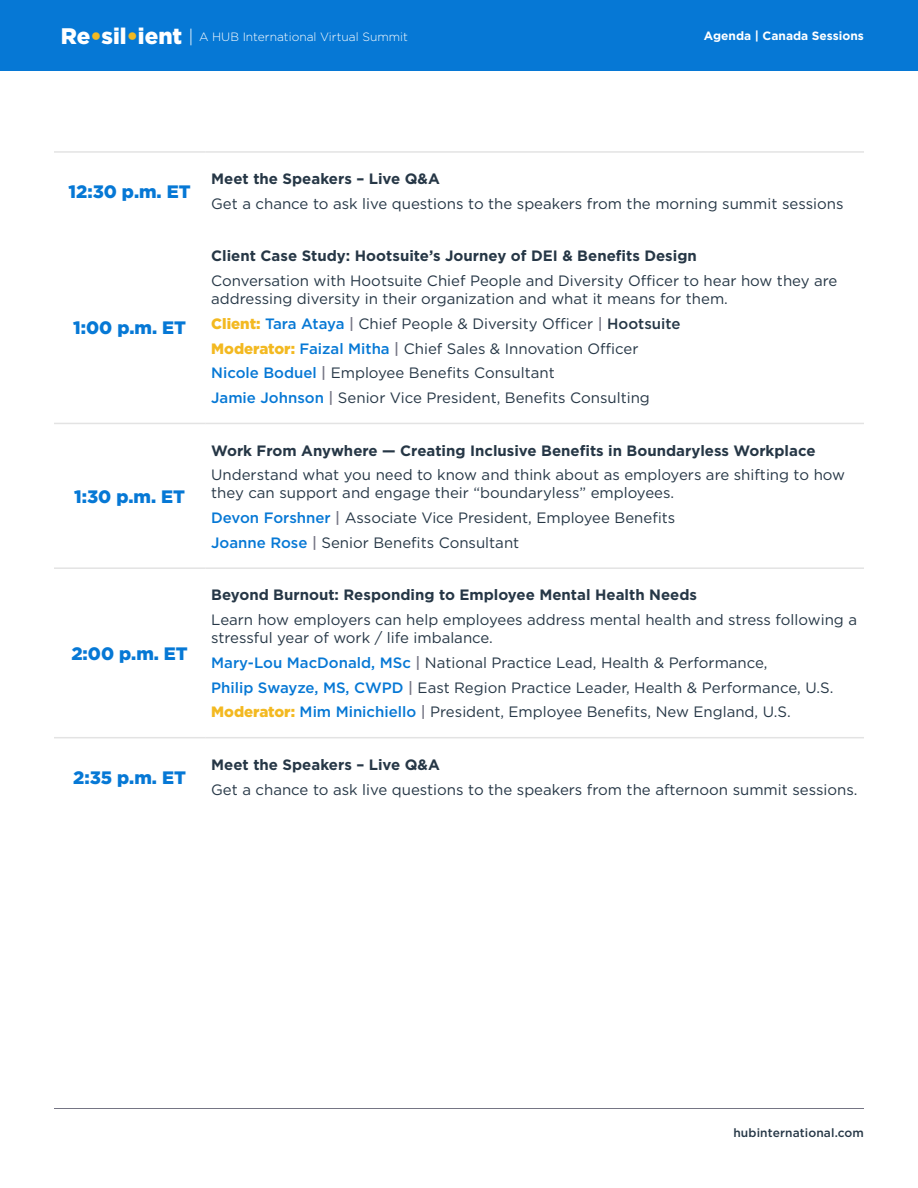
<style>
.page{position:relative;width:918px;height:1188px;background:#fff}
.page>*{position:absolute;margin:0;border:0;box-sizing:border-box;transform-origin:0 0}
.t1{font:900 18px "Gotham";color:#0678d5}
.t2{font:15px/24.8px "Gotham";color:#263746}
.t3{font:700 15px "Gotham";color:#263746}
.t4{font:300 12px "Gotham";color:#fff}
.t5{font:700 12px "Gotham";color:#fff}
.t6{font:500 12px "Gotham";letter-spacing:.01em;color:#263746}
.s1{font-weight:900;font-size:22.5px}
.s2{font-weight:900;font-size:22.5px;color:#f3b921}
.s3{font-size:18px}
.s4{font-weight:900;color:#f3b921}
.s5{font-weight:500;color:#0678d5}
.s6{font-weight:500;color:#757584}
.s7{font-weight:500}
</style>
<div class="page">
<div style="left:0;top:0;width:918px;height:70px;background:#0678d5"></div>
<hr style="left:54px;top:151px;width:151px;height:2px;background:#e3e3e3">
<hr style="left:205px;top:151px;width:659px;height:2px;background:#e3e3e3">
<hr style="left:54px;top:423px;width:151px;height:1px;background:#e3e3e3">
<hr style="left:205px;top:423px;width:659px;height:1px;background:#e3e3e3">
<hr style="left:54px;top:567px;width:151px;height:2px;background:#e3e3e3">
<hr style="left:205px;top:567px;width:659px;height:2px;background:#e3e3e3">
<hr style="left:54px;top:737px;width:151px;height:1px;background:#e3e3e3">
<hr style="left:205px;top:737px;width:659px;height:1px;background:#e3e3e3">
<hr style="left:54px;top:1108px;width:810px;height:1px;background:#757584">
<p class="t4" style="left:61px;top:29px;width:349px"><span class="s1">Re</span><span class="s2">•</span><span class="s1">sil</span><span class="s2">•</span><span class="s1">ient</span> <span class="s3">|</span> A HUB International Virtual Summit</p>
<p class="t5" style="left:704px;top:28px;width:162px">Agenda | Canada Sessions</p>
<p class="t1" style="left:69px;top:179px;width:124px">12:30 p.m. ET</p>
<p class="t1" style="left:73px;top:315px;width:114px">1:00 p.m. ET</p>
<p class="t1" style="left:74px;top:484px;width:112px">1:30 p.m. ET</p>
<p class="t1" style="left:71px;top:641px;width:118px">2:00 p.m. ET</p>
<p class="t1" style="left:73px;top:765px;width:114px">2:35 p.m. ET</p>
<p class="t3" style="left:211px;top:169px;width:230px">Meet the Speakers – Live Q&amp;A</p>
<p class="t2" style="left:211px;top:191px;width:634px">Get a chance to ask live questions to the speakers from the morning summit sessions</p>
<p class="t3" style="left:211px;top:246px;width:487px">Client Case Study: Hootsuite’s Journey of DEI &amp; Benefits Design</p>
<p class="t2" style="left:211px;top:272px;width:628px;line-height:18px">Conversation with Hootsuite Chief People and Diversity Officer to hear how they are addressing diversity in their organization and what it means for them.</p>
<p class="t2" style="left:211px;top:311px;width:471px"><span class="s4">Client:</span> <span class="s5">Tara Ataya</span> <span class="s6">|</span> Chief People &amp; Diversity Officer <span class="s6">|</span> <span class="s7">Hootsuite </span><span class="s4">Moderator:</span> <span class="s5">Faizal Mitha</span> <span class="s6">|</span> Chief Sales &amp; Innovation Officer <span class="s5">Nicole Boduel</span> <span class="s6">|</span> Employee Benefits Consultant<br><span class="s5">Jamie Johnson</span> <span class="s6">|</span> Senior Vice President, Benefits Consulting</p>
<p class="t3" style="left:211px;top:440px;width:606px">Work From Anywhere — Creating Inclusive Benefits in Boundaryless Workplace</p>
<p class="t2" style="left:211px;top:466px;width:635px;line-height:18px">Understand what you need to know and think about as employers are shifting to how they can support and engage their “boundaryless” employees.</p>
<p class="t2" style="left:211px;top:505px;width:466px"><span class="s5">Devon Forshner</span> <span class="s6">|</span> Associate Vice President, Employee Benefits<br><span class="s5">Joanne Rose</span> <span class="s6">|</span> Senior Benefits Consultant</p>
<p class="t3" style="left:211px;top:585px;width:487px">Beyond Burnout: Responding to Employee Mental Health Needs</p>
<p class="t2" style="left:211px;top:611px;width:647px;line-height:18px">Learn how employers can help employees address mental health and stress following a stressful year of work / life imbalance.</p>
<p class="t2" style="left:211px;top:650px;width:624px"><span class="s5">Mary-Lou MacDonald, MSc</span> <span class="s6">|</span> National Practice Lead, Health &amp; Performance,<br><span class="s5">Philip Swayze, MS, CWPD</span> <span class="s6">|</span> East Region Practice Leader, Health &amp; Performance, U.S.<br><span class="s4">Moderator:</span> <span class="s5">Mim Minichiello</span> <span class="s6">|</span> President, Employee Benefits, New England, U.S.</p>
<p class="t3" style="left:211px;top:755px;width:230px">Meet the Speakers – Live Q&amp;A</p>
<p class="t2" style="left:211px;top:777px;width:648px">Get a chance to ask live questions to the speakers from the afternoon summit sessions.</p>
<p class="t6" style="left:733px;top:1125px;width:132px">hubinternational.com</p>
</div>
